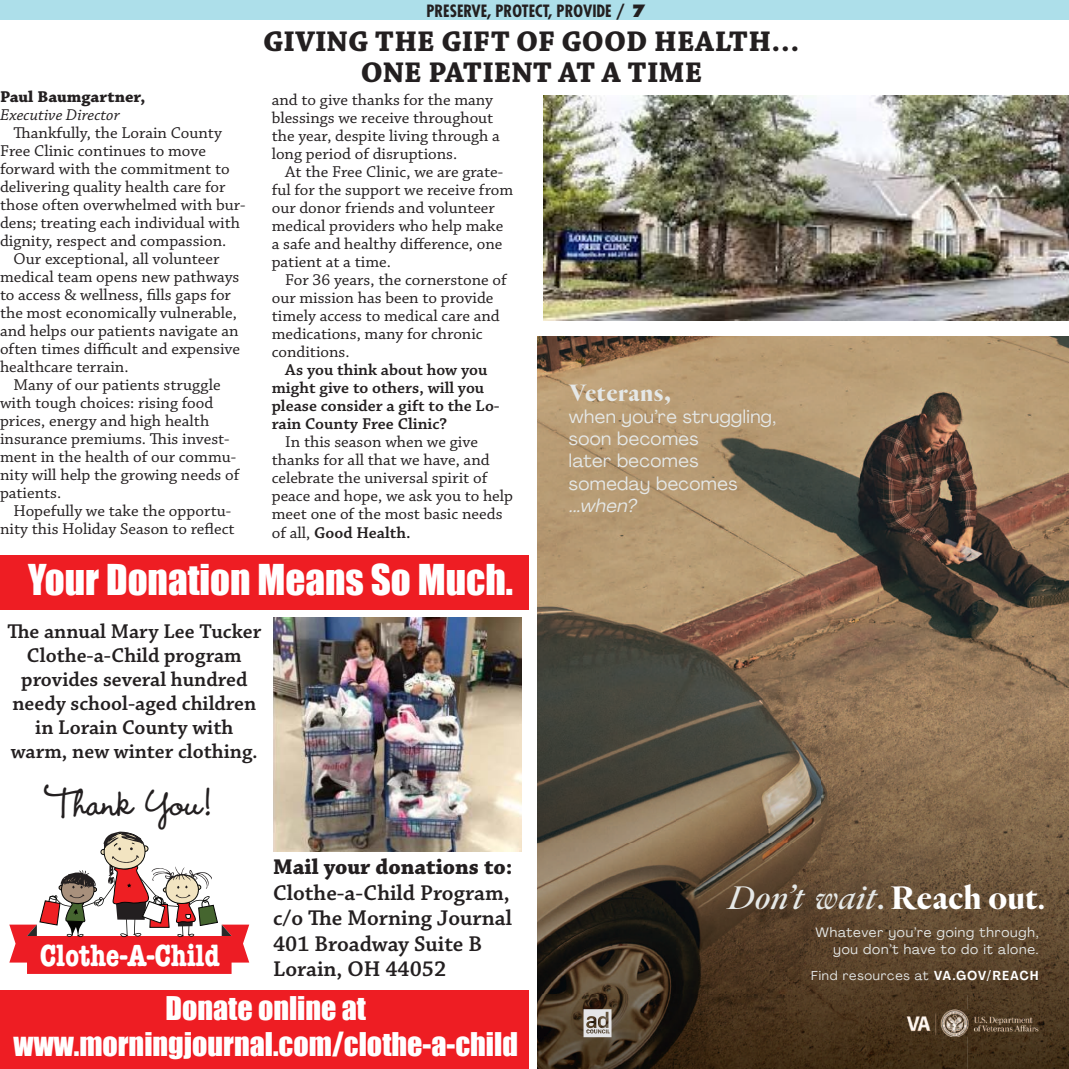
<style>
.page{position:relative;width:1069px;height:1069px;background:#fff}
.page>*{position:absolute;margin:0;border:0;box-sizing:border-box;transform-origin:0 0}
.t1{font:700 45px "Wendy LP";color:#231f20}
.t2{font:39px "Impact";color:#fff}
.t3{font:italic 33.6px "Heldane Display";letter-spacing:.035em;color:#e5e8e7}
.t4{font:700 condensed 30.9px "American Typewriter";color:#fff}
.t5{font:30px/36px "Impact";color:#fff;text-align:center}
.t6{font:700 30px/31.5px "Chaparral Pro";color:#231f20;text-align:center}
.t7{font:700 24.45px "Heldane Display";letter-spacing:.04em;color:#e5e8e7}
.t8{font:600 22.5px/25.5px "Chaparral Pro";color:#231f20}
.t9{font:700 22.5px "Chaparral Pro";color:#231f20}
.t10{font:600 21px/24px "Chaparral Pro";color:#231f20;text-align:center}
.t11{font:18.3px/22px "Agrandir";letter-spacing:.02em;color:#e5e8e7}
.t12{font:italic 18.3px "Agrandir";color:#e5e8e7}
.t13{font:16.5px/18px "Chaparral Pro";color:#231f20}
.t14{font:600 16.5px/18px "Chaparral Pro";color:#231f20}
.t15{font:700 condensed 16.5px "Futura";color:#231f20}
.t16{font:italic 16.5px "Chaparral Pro";color:#231f20}
.t17{font:700 16.5px "Chaparral Pro";color:#231f20}
.t18{font:13.5px/16.5px "Agrandir";letter-spacing:.06em;color:#e5e8e7;text-align:right}
.t19{font:12.9px "Agrandir";letter-spacing:.06em;color:#e5e8e7}
.s1{font-weight:800;font-stretch:normal}
.s2{font-weight:600}
.s3{font-weight:700;font-style:normal;color:#fff}
.s4{color:#fff}
.s5{font-family:"Agrandir Text";font-weight:700;color:#fff}
.s6{font-family:"Arial";font-size:15.3px;color:#fff}
</style>
<div class="page">
<div style="left:0;top:0;width:1068px;height:20px;background:#addfea"></div>
<img style="left:543px;top:96px;width:525px;height:224px">
<img style="left:537px;top:336px;width:531px;height:732px">
<svg style="left:583px;top:1008px;width:28px;height:28px"></svg>
<img style="left:902px;top:1008px;width:136px;height:28px">
<div style="left:0;top:555px;width:528px;height:54px;background:#ee1d23"></div>
<img style="left:273px;top:617px;width:248px;height:234px">
<div style="left:0;top:989px;width:528px;height:78px;background:#ee1d23"></div>
<svg style="left:9px;top:831px;width:240px;height:142px"></svg>
<p class="t15" style="left:426px;top:1px;width:220px">PRESERVE, PROTECT, PROVIDE / <span class="s1">7</span></p>
<p class="t17" style="left:0;top:87px;width:147px">Paul Baumgartner,</p>
<p class="t16" style="left:0;top:106px;width:121px">Executive Director</p>
<p class="t13" style="left:14px;top:124px;width:210px">Thankfully, the Lorain County</p>
<p class="t13" style="left:0;top:142px;width:207px">Free Clinic continues to move</p>
<p class="t13" style="left:0;top:160px;width:231px">forward with the commitment to</p>
<p class="t13" style="left:0;top:178px;width:227px">delivering quality health care for</p>
<p class="t13" style="left:0;top:196px;width:247px">those often overwhelmed with bur-</p>
<p class="t13" style="left:0;top:214px;width:241px">dens; treating each individual with</p>
<p class="t13" style="left:0;top:232px;width:228px">dignity, respect and compassion.</p>
<p class="t13" style="left:14px;top:250px;width:207px">Our exceptional, all volunteer</p>
<p class="t13" style="left:0;top:268px;width:241px">medical team opens new pathways</p>
<p class="t13" style="left:0;top:286px;width:232px">to access &amp; wellness, fills gaps for</p>
<p class="t13" style="left:0;top:304px;width:238px">the most economically vulnerable,</p>
<p class="t13" style="left:0;top:322px;width:240px">and helps our patients navigate an</p>
<p class="t13" style="left:0;top:340px;width:241px">often times difficult and expensive</p>
<p class="t13" style="left:0;top:358px;width:130px">healthcare terrain.</p>
<p class="t13" style="left:14px;top:376px;width:208px">Many of our patients struggle</p>
<p class="t13" style="left:0;top:394px;width:215px">with tough choices: rising food</p>
<p class="t13" style="left:0;top:412px;width:211px">prices, energy and high health</p>
<p class="t13" style="left:0;top:430px;width:231px">insurance premiums. This invest-</p>
<p class="t13" style="left:0;top:448px;width:237px">ment in the health of our commu-</p>
<p class="t13" style="left:0;top:466px;width:241px">nity will help the growing needs of</p>
<p class="t13" style="left:0;top:484px;width:63px">patients.</p>
<p class="t13" style="left:14px;top:502px;width:219px">Hopefully we take the opportu-</p>
<p class="t13" style="left:0;top:520px;width:236px">nity this Holiday Season to reflect</p>
<h3 class="t6" style="left:263px;top:27px;width:538px">GIVING THE GIFT OF GOOD HEALTH…<br>ONE PATIENT AT A TIME</h3>
<p class="t13" style="left:272px;top:91px;width:230px">and to give thanks for the many blessings we receive throughout the year, despite living through a long period of disruptions.</p>
<p class="t13" style="left:272px;top:163px;width:243px;text-indent:13px">At the Free Clinic, we are grate&shy;ful for the support we receive from our donor friends and volunteer medical providers who help make a safe and healthy difference, one patient at a time.</p>
<p class="t13" style="left:272px;top:271px;width:236px;text-indent:13px">For 36 years, the cornerstone of our mission has been to provide timely access to medical care and medications, many for chronic conditions.</p>
<p class="t14" style="left:272px;top:361px;width:229px;text-indent:13px">As you think about how you might give to others, will you please consider a gift to the Lo&shy;rain County Free Clinic?</p>
<p class="t13" style="left:272px;top:433px;width:243px;text-indent:13px">In this season when we give thanks for all that we have, and celebrate the universal spirit of peace and hope, we ask you to help meet one of the most basic needs of all, <span class="s2">Good Health.</span></p>
<h3 class="t7" style="left:569px;top:378px;width:103px">Veterans,</h3>
<p class="t11" style="left:569px;top:405px;width:209px">when you’re struggling, soon becomes<br>later becomes someday becomes</p>
<p class="t12" style="left:569px;top:493px;width:73px">...when?</p>
<h2 class="t2" style="left:28px;top:549px;width:486px">Your Donation Means So Much.</h2>
<p class="t10" style="left:7px;top:619px;width:255px">The annual Mary Lee Tucker<br>Clothe-a-Child program provides several hundred needy school-aged children in Lorain County with warm, new winter clothing.</p>
<h1 class="t1" style="left:49px;top:776px;width:166px">Thank You!</h1>
<h3 class="t9" style="left:273px;top:853px;width:241px">Mail your donations to:</h3>
<h3 class="t8" style="left:273px;top:880px;width:240px">Clothe-a-Child Program, c/o The Morning Journal<br>401 Broadway Suite B<br>Lorain, OH 44052</h3>
<h3 class="t4" style="left:40px;top:937px;width:181px">Clothe-A-Child</h3>
<h3 class="t5" style="left:14px;top:989px;width:505px">Donate online at www.morningjournal.com/clothe-a-child</h3>
<h3 class="t3" style="left:728px;top:877px;width:320px">Don’t wait. <span class="s3">Reach out</span><span class="s4">.</span></h3>
<p class="t18" style="left:815px;top:923px;width:224px">Whatever you’re going through, you don’t have to do it alone.</p>
<p class="t19" style="left:811px;top:967px;width:229px">Find resources at <span class="s5">VA.GOV</span><span class="s6">/</span><span class="s5">REACH</span></p>
</div>
